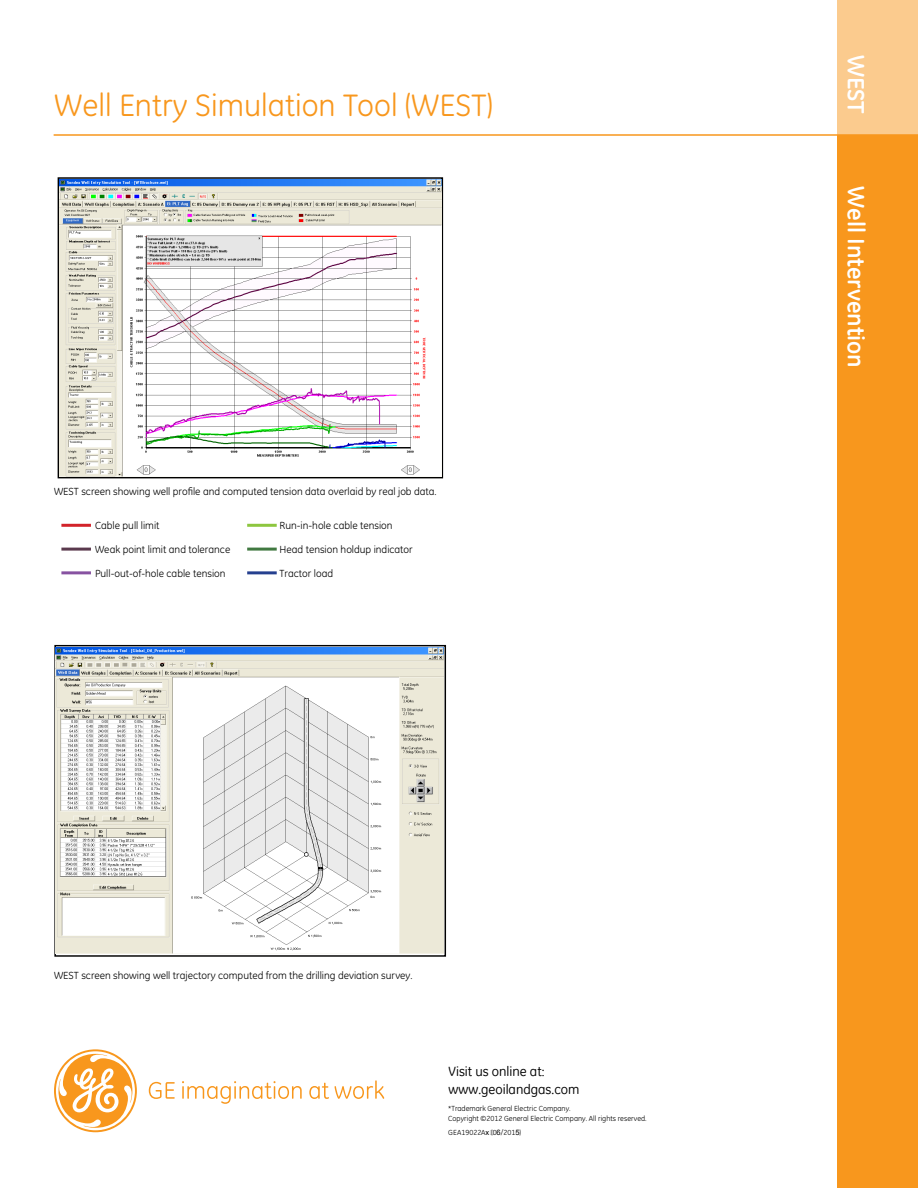
<style>
.page{position:relative;width:918px;height:1188px;background:#fff}
.page>*{position:absolute;margin:0;border:0;box-sizing:border-box;transform-origin:0 0}
.t1{font:31.5px "GE Inspira";color:#f8971d}
.t2{font:700 24px "GE Inspira";color:#fff}
.t3{font:13.5px/18.3px "GE Inspira";color:#000}
.t4{font:10.5px "GE Inspira";color:#000}
.t5{font:7.5px/10.5px "GE Inspira";color:#000}
.s1{font-family:"Arial"}
</style>
<div class="page">
<hr style="left:54px;top:134px;width:864px;height:2px;background:#f8971d">
<div style="left:837px;top:135px;width:81px;height:1053px;background:#f8971d"></div>
<div style="left:837px;top:0;width:81px;height:135px;background:#fbcb8e"></div>
<hr style="left:61px;top:524px;width:30px;height:3px;background:#d2232a">
<hr style="left:61px;top:548px;width:30px;height:3px;background:#5a394d">
<hr style="left:61px;top:571px;width:30px;height:3px;background:#8752a1">
<hr style="left:247px;top:524px;width:30px;height:3px;background:#8dc63f">
<hr style="left:247px;top:548px;width:30px;height:3px;background:#417941">
<hr style="left:247px;top:571px;width:30px;height:3px;background:#25408f">
<img style="left:59px;top:179px;width:382px;height:298px">
<div style="left:54px;top:645px;width:392px;height:312px;border:1px solid #000"></div>
<img style="left:56px;top:647px;width:388px;height:307px">
<svg style="left:149px;top:1082px;width:26px;height:17px"></svg>
<svg style="left:182px;top:1081px;width:120px;height:23px"></svg>
<svg style="left:309px;top:1083px;width:20px;height:16px"></svg>
<svg style="left:335px;top:1080px;width:49px;height:19px"></svg>
<svg style="left:54px;top:1049px;width:83px;height:83px"></svg>
<h1 class="t1" style="left:55px;top:87px;width:440px">Well Entry Simulation Tool (WEST)</h1>
<p class="t4" style="left:54px;top:485px;width:384px">WEST screen showing well profile and computed tension data overlaid by real job data.</p>
<p class="t4" style="left:95px;top:519px;width:66px">Cable pull limit</p>
<p class="t4" style="left:95px;top:543px;width:137px">Weak point limit and tolerance</p>
<p class="t4" style="left:95px;top:567px;width:132px">Pull-out-of-hole cable tension</p>
<p class="t4" style="left:280px;top:519px;width:115px">Run-in-hole cable tension</p>
<p class="t4" style="left:280px;top:543px;width:135px">Head tension holdup indicator</p>
<p class="t4" style="left:280px;top:567px;width:55px">Tractor load</p>
<p class="t4" style="left:54px;top:969px;width:360px">WEST screen showing well trajectory computed from the drilling deviation survey.</p>
<p class="t3" style="left:448px;top:1062px;width:132px">Visit us online at: www.geoilandgas.com</p>
<p class="t5" style="left:448px;top:1103px;width:200px">*Trademark General Electric Company.<br>Copyright ©2012 General Electric Company. All rights reserved.</p>
<p class="t5" style="left:448px;top:1127px;width:74px">GEA19022A<span class="s1">x</span> (0<span class="s1">6</span>/201<span class="s1">5</span>)</p>
<p class="t2" style="left:871px;top:55px;width:61px;rotate:90deg">WEST</p>
<p class="t2" style="left:870px;top:186px;width:183px;rotate:90deg">Well Intervention</p>
</div>
